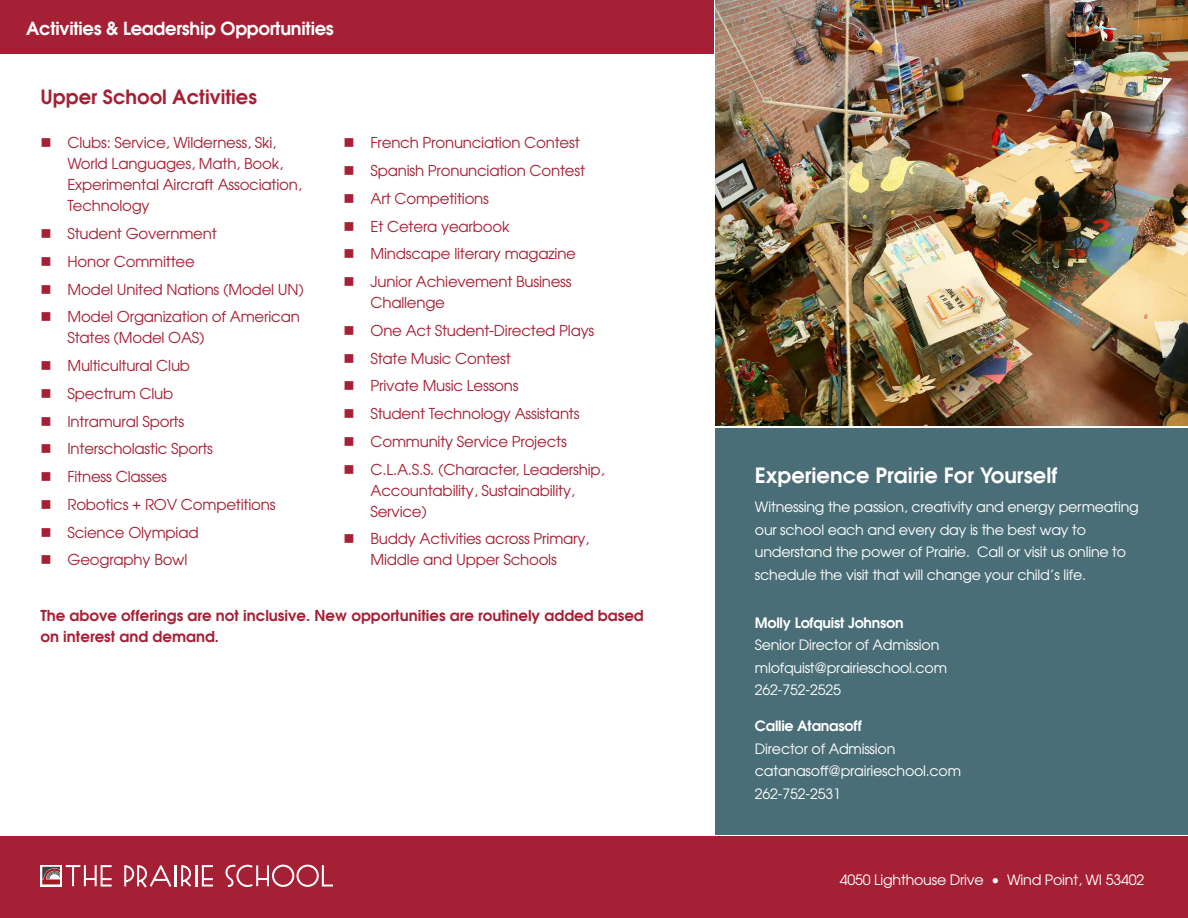
<style>
.page{position:relative;width:1188px;height:918px;background:#fff}
.page>*{position:absolute;margin:0;border:0;box-sizing:border-box;transform-origin:0 0}
.t1{font:600 21px "Avant Garde";color:#fff}
.t2{font:600 19.5px "Avant Garde";color:#a62035}
.t3{font:600 18px "Avant Garde";letter-spacing:-.015em;color:#fff}
.t4{font:15px/21px "Avant Garde";letter-spacing:-.015em;color:#a62035}
.t5{font:600 15px/21px "Avant Garde";color:#a62035}
.t6{font:14.25px/22.5px "Avant Garde";letter-spacing:-.015em;color:#fff}
.s1{font-weight:600}
</style>
<div class="page">
<div style="left:0;top:836px;width:1188px;height:82px;background:#a62035"></div>
<div style="left:0;top:0;width:714px;height:54px;background:#a62035"></div>
<svg style="left:40px;top:865px;width:22px;height:21px"></svg>
<svg style="left:66px;top:865px;width:46px;height:22px"></svg>
<svg style="left:124px;top:865px;width:47px;height:23px"></svg>
<hr style="left:174px;top:865px;width:2px;height:21px;background:#fff">
<hr style="left:195px;top:865px;width:2px;height:21px;background:#fff">
<svg style="left:202px;top:865px;width:11px;height:22px"></svg>
<svg style="left:181px;top:865px;width:10px;height:22px"></svg>
<svg style="left:225px;top:864px;width:108px;height:23px"></svg>
<svg style="left:42px;top:867px;width:18px;height:17px"></svg>
<div style="left:715px;top:428px;width:473px;height:407px;background:#4a6e77"></div>
<img style="left:715px;top:0;width:473px;height:426px">
<p class="t3" style="left:26px;top:17px;width:309px">Activities &amp; Leadership Opportunities</p>
<p class="t2" style="left:40px;top:84px;width:218px">Upper School Activities</p>
<p class="t4" style="left:68px;top:132px;width:236px">Clubs: Service, Wilderness, Ski,<br>World Languages, Math, Book,<br>Experimental Aircraft Association,<br>Technology</p>
<p class="t4" style="left:68px;top:223px;width:151px">Student Government</p>
<p class="t4" style="left:68px;top:251px;width:129px">Honor Committee</p>
<p class="t4" style="left:68px;top:278px;width:238px">Model United Nations (Model UN)</p>
<p class="t4" style="left:68px;top:306px;width:234px">Model Organization of American<br>States (Model OAS)</p>
<p class="t4" style="left:68px;top:355px;width:124px">Multicultural Club</p>
<p class="t4" style="left:68px;top:383px;width:107px">Spectrum Club</p>
<p class="t4" style="left:68px;top:410px;width:118px">Intramural Sports</p>
<p class="t4" style="left:68px;top:438px;width:147px">Interscholastic Sports</p>
<p class="t4" style="left:68px;top:466px;width:101px">Fitness Classes</p>
<p class="t4" style="left:68px;top:494px;width:210px">Robotics + ROV Competitions</p>
<p class="t4" style="left:68px;top:521px;width:133px">Science Olympiad</p>
<p class="t4" style="left:68px;top:549px;width:122px">Geography Bowl</p>
<p class="t4" style="left:371px;top:132px;width:211px">French Pronunciation Contest</p>
<p class="t4" style="left:371px;top:160px;width:216px">Spanish Pronunciation Contest</p>
<p class="t4" style="left:371px;top:188px;width:120px">Art Competitions</p>
<p class="t4" style="left:371px;top:215px;width:141px">Et Cetera yearbook</p>
<p class="t4" style="left:371px;top:243px;width:207px">Mindscape literary magazine</p>
<p class="t4" style="left:371px;top:271px;width:203px">Junior Achievement Business<br>Challenge</p>
<p class="t4" style="left:371px;top:320px;width:225px">One Act Student-Directed Plays</p>
<p class="t4" style="left:371px;top:347px;width:142px">State Music Contest</p>
<p class="t4" style="left:371px;top:375px;width:150px">Private Music Lessons</p>
<p class="t4" style="left:371px;top:403px;width:211px">Student Technology Assistants</p>
<p class="t4" style="left:371px;top:431px;width:198px">Community Service Projects</p>
<p class="t4" style="left:371px;top:458px;width:236px">C.L.A.S.S. (Character, Leadership,<br>Accountability, Sustainability,<br>Service)</p>
<p class="t4" style="left:371px;top:528px;width:220px">Buddy Activities across Primary,<br>Middle and Upper Schools</p>
<p class="t5" style="left:40px;top:605px;width:605px">The above offerings are not inclusive. New opportunities are routinely added based on interest and demand.</p>
<p class="t1" style="left:755px;top:462px;width:304px">Experience Prairie For Yourself</p>
<p class="t6" style="left:755px;top:496px;width:385px">Witnessing the passion, creativity and energy permeating our school each and every day is the best way to understand the power of Prairie. Call or visit us online to schedule the visit that will change your child’s life.</p>
<p class="t6" style="left:755px;top:611px;width:186px"><span class="s1">Molly Lofquist Johnson<br></span>Senior Director of Admission</p>
<p class="t6" style="left:755px;top:656px;width:194px">mlofquist@prairieschool.com</p>
<p class="t6" style="left:755px;top:678px;width:88px">262-752-2525</p>
<p class="t6" style="left:755px;top:714px;width:142px"><span class="s1">Callie Atanasoff<br></span>Director of Admission</p>
<p class="t6" style="left:755px;top:759px;width:208px">catanasoff@prairieschool.com</p>
<p class="t6" style="left:755px;top:782px;width:88px">262-752-2531</p>
<p class="t6" style="left:840px;top:869px;width:306px">4050 Lighthouse Drive • Wind Point, WI 53402</p>
</div>
